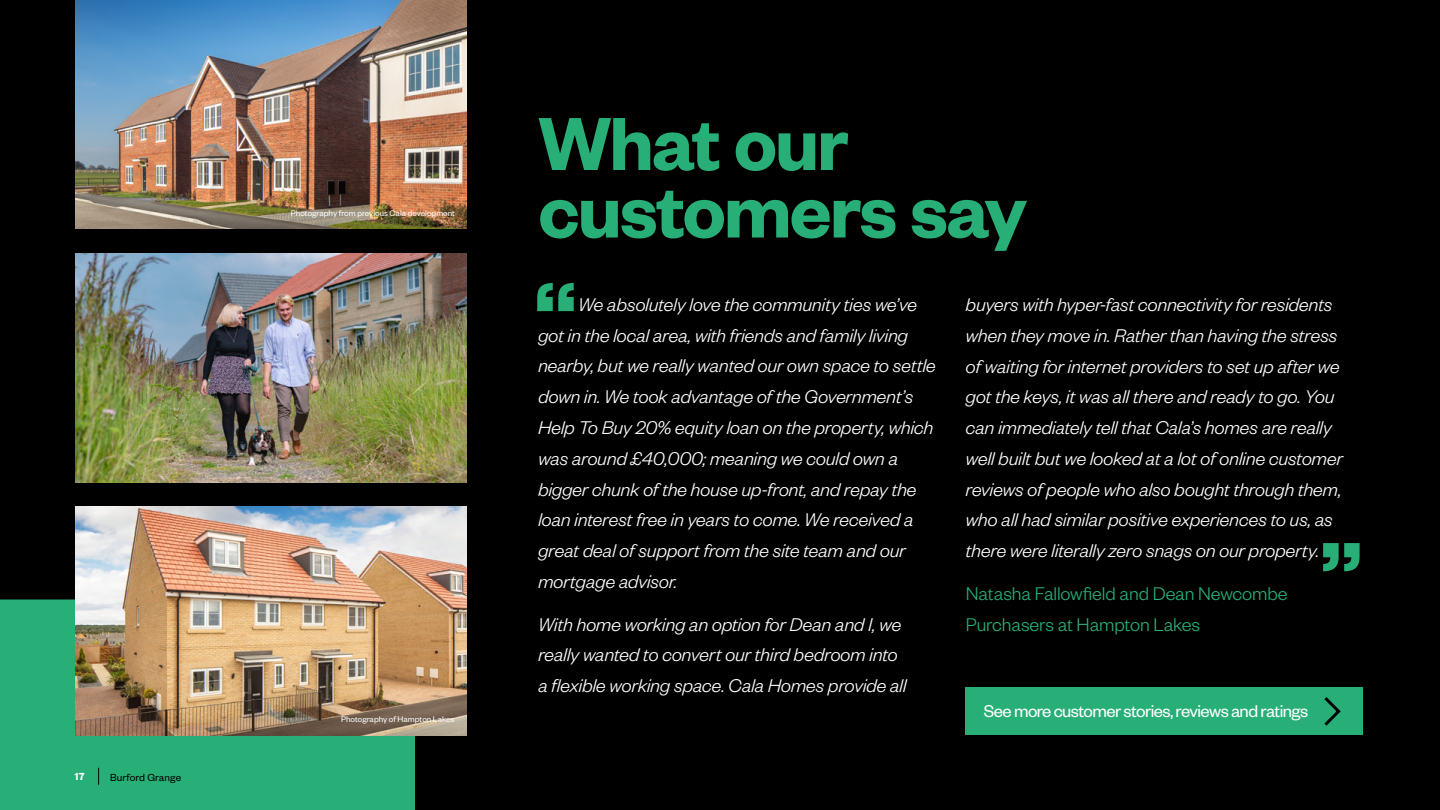
<style>
.page{position:relative;width:1440px;height:810px;background:#000}
.page>*{position:absolute;margin:0;border:0;box-sizing:border-box;transform-origin:0 0}
.t1{font:82.5px/67.5px "Founders Grotesk Sm Bd";letter-spacing:-.025em;color:#28af78}
.t2{font:italic 300 20.25px/30.8px "Founders Grotesk";letter-spacing:-.01em;color:#fff}
.t3{font:300 20.25px/30.8px "Founders Grotesk";letter-spacing:-.005em;color:#28af78}
.t4{font:18.75px "Founders Grotesk";letter-spacing:-.03em;color:#fff}
.t5{font:11.25px "Founders Grotesk";letter-spacing:.01em;color:#000}
.t6{font:11.25px "Founders Grotesk Sm Bd";color:#fff}
.t7{font:9px "Founders Grotesk";color:#fff}
</style>
<div class="page">
<div style="left:0;top:600px;width:414px;height:210px;background:#28af78"></div>
<img style="left:75px;top:253px;width:392px;height:229px">
<img style="left:75px;top:0;width:392px;height:229px">
<img style="left:75px;top:506px;width:392px;height:229px">
<svg style="left:537px;top:283px;width:37px;height:28px"></svg>
<svg style="left:98px;top:768px;width:1px;height:17px"></svg>
<svg style="left:1323px;top:543px;width:37px;height:28px"></svg>
<div style="left:966px;top:688px;width:397px;height:47px;background:#28af78"></div>
<svg style="left:1324px;top:697px;width:17px;height:29px"></svg>
<p class="t6" style="left:75px;top:770px;width:11px">17</p>
<p class="t5" style="left:110px;top:770px;width:73px">Burford Grange</p>
<p class="t7" style="left:291px;top:208px;width:165px">Photography from previous Cala development</p>
<p class="t7" style="left:341px;top:714px;width:115px">Photography of Hampton Lakes</p>
<h1 class="t1" style="left:538px;top:106px;width:490px">What our customers say</h1>
<p class="t2" style="left:538px;top:288px;width:399px;text-indent:40px">We absolutely love the community ties we’ve got in the local area, with friends and family living nearby, but we really wanted our own space to settle down in. We took advantage of the Government’s Help To Buy 20% equity loan on the property, which was around £40,000; meaning we could own a bigger chunk of the house up-front, and repay the loan interest free in years to come. We received a great deal of support from the site team and our mortgage advisor.</p>
<p class="t2" style="left:538px;top:608px;width:370px">With home working an option for Dean and I, we really wanted to convert our third bedroom into a flexible working space. Cala Homes provide all</p>
<p class="t2" style="left:966px;top:288px;width:379px">buyers with hyper-fast connectivity for residents when they move in. Rather than having the stress of waiting for internet providers to set up after we got the keys, it was all there and ready to go. You can immediately tell that Cala’s homes are really well built but we looked at a lot of online customer reviews of people who also bought through them, who all had similar positive experiences to us, as there were literally zero snags on our property.</p>
<p class="t3" style="left:966px;top:577px;width:323px">Natasha Fallowfield and Dean Newcombe<br>Purchasers at Hampton Lakes</p>
<p class="t4" style="left:984px;top:700px;width:326px">See more customer stories, reviews and ratings</p>
</div>
